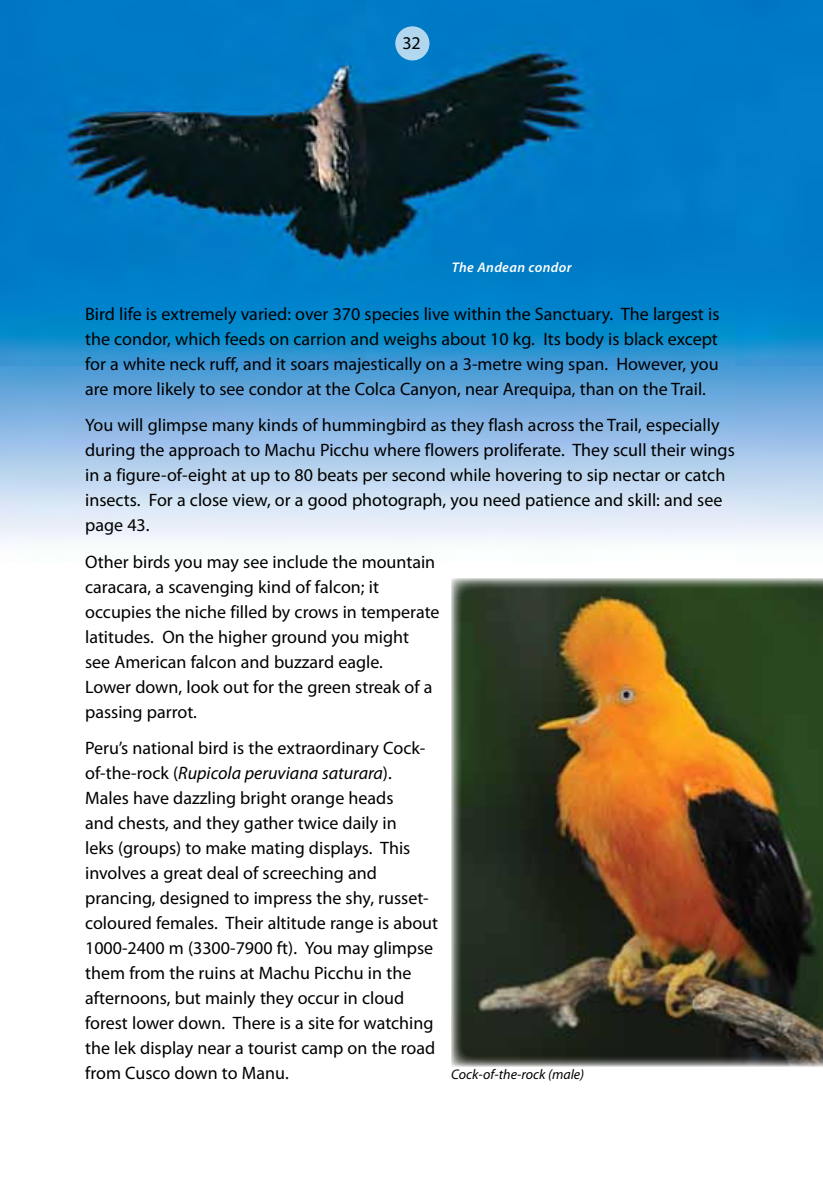
<style>
.page{position:relative;width:823px;height:1191px;background:#fff}
.page>*{position:absolute;margin:0;border:0;box-sizing:border-box;transform-origin:0 0}
.t1{font:18px/25px "Myriad Pro";color:#000}
.t2{font:italic 14px "Myriad Pro";color:#000}
.t3{font:italic 600 14px "Myriad Pro";letter-spacing:.025em;color:#fff}
.s1{font-style:italic}
</style>
<div class="page">
<img style="left:0;top:0;width:822px;height:541px">
<img style="left:451px;top:578px;width:371px;height:488px">
<div style="left:395px;top:26px;width:34px;height:34px;background:#b2d6ed;border-radius:50%"></div>
<p class="t1" style="left:402px;top:30px;width:20px">32</p>
<p class="t3" style="left:451px;top:259px;width:121px">The Andean condor</p>
<p class="t1" style="left:85px;top:301px;width:635px;text-align:justify">Bird life is extremely varied: over 370 species live within the Sanctuary. The largest is the condor, which feeds on carrion and weighs about 10 kg. Its body is black except for a white neck ruff, and it soars majestically on a 3-metre wing span. However, you are more likely to see condor at the Colca Canyon, near Arequipa, than on the Trail.</p>
<p class="t1" style="left:85px;top:412px;width:650px">You will glimpse many kinds of hummingbird as they flash across the Trail, especially during the approach to Machu Picchu where flowers proliferate. They scull their wings in a figure-of-eight at up to 80 beats per second while hovering to sip nectar or catch insects. For a close view, or a good photograph, you need patience and skill: and see page 43.</p>
<p class="t1" style="left:85px;top:549px;width:356px">Other birds you may see include the mountain caracara, a scavenging kind of falcon; it occupies the niche filled by crows in temperate latitudes. On the higher ground you might<br>see American falcon and buzzard eagle.<br>Lower down, look out for the green streak of a passing parrot.</p>
<p class="t1" style="left:85px;top:735px;width:354px">Peru’s national bird is the extraordinary Cock&shy;of-the-rock (<span class="s1">Rupicola peruviana saturara</span>).<br>Males have dazzling bright orange heads<br>and chests, and they gather twice daily in<br>leks (groups) to make mating displays. This involves a great deal of screeching and prancing, designed to impress the shy, russet&shy;coloured females. Their altitude range is about 1000-2400 m (3300-7900 ft). You may glimpse them from the ruins at Machu Picchu in the afternoons, but mainly they occur in cloud forest lower down. There is a site for watching the lek display near a tourist camp on the road from Cusco down to Manu.</p>
<p class="t2" style="left:451px;top:1065px;width:134px">Cock-of-the-rock (male)</p>
</div>
